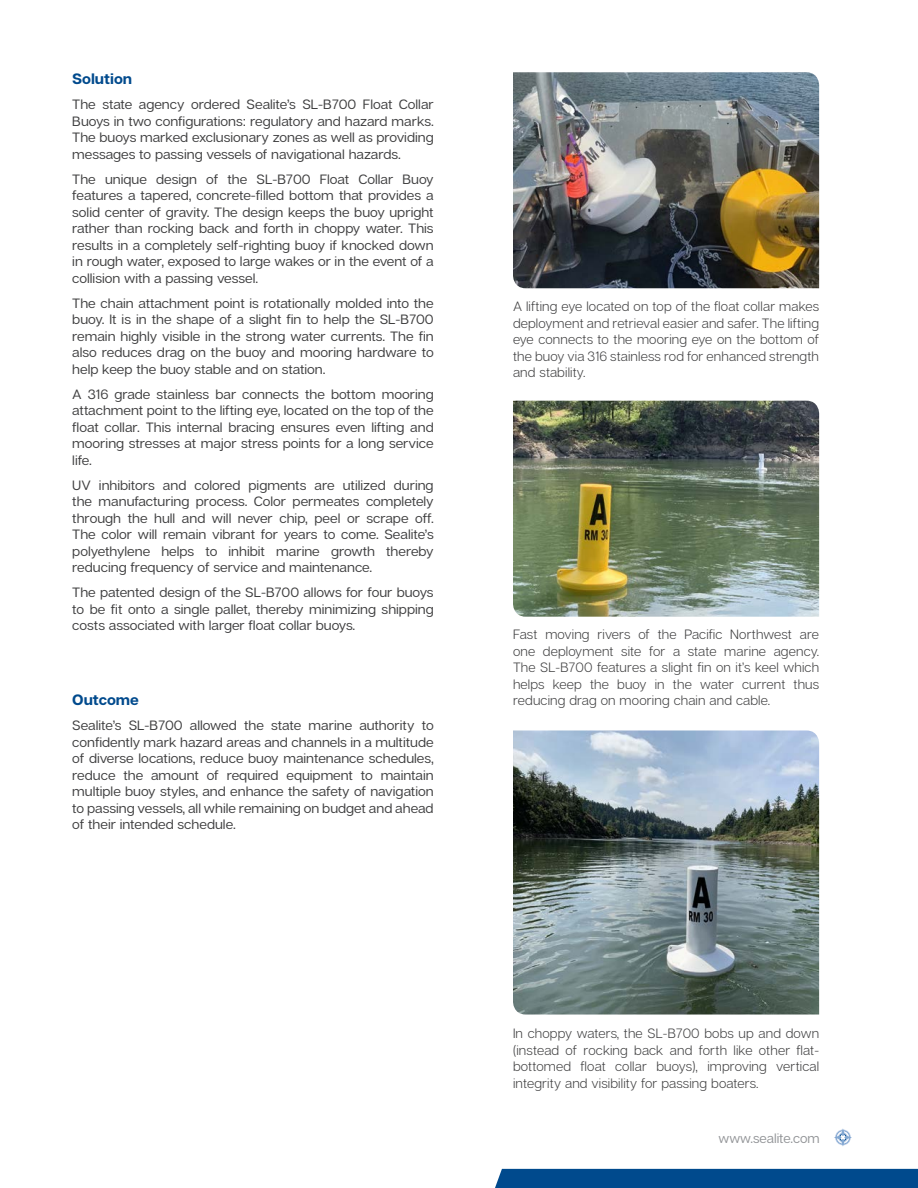
<style>
.page{position:relative;width:918px;height:1188px;background:#fff}
.page>*{position:absolute;margin:0;border:0;box-sizing:border-box;transform-origin:0 0}
.t1{font:700 15px "Articulat C Fv 2";color:#004a8d;scale:1.04 1}
.t2{font:13.5px/16.5px "Articulat C Fv 2 Text";color:#3e3e3f;text-align:justify;scale:1.04 1}
.Intro_Paragraph{font:300 13.5px/16.5px "Articulat C Fv 2";letter-spacing:.01em;color:#3e3e3f;text-align:justify}
.t3{font:13.5px "Articulat C Fv 2 Text";color:#939598}
</style>
<div class="page">
<div style="left:495px;top:1169px;width:423px;height:19px;background:#004a8d"></div>
<svg style="left:834px;top:1128px;width:18px;height:18px"></svg>
<img style="left:513px;top:401px;width:306px;height:216px">
<img style="left:513px;top:730px;width:306px;height:285px">
<img style="left:513px;top:72px;width:306px;height:216px">
<p class="t1" style="left:72px;top:70px;width:59px">Solution</p>
<p class="t2" style="left:72px;top:97px;width:349px">The state agency ordered Sealite’s SL-B700 Float Collar Buoys in two configurations: regulatory and hazard marks.<br>The buoys marked exclusionary zones as well as providing messages to passing vessels of navigational hazards.</p>
<p class="t2" style="left:72px;top:171px;width:349px">The unique design of the SL-B700 Float Collar Buoy features a tapered, concrete-filled bottom that provides a solid center of gravity. The design keeps the buoy upright rather than rocking back and forth in choppy water. This results in a completely self-righting buoy if knocked down in rough water, exposed to large wakes or in the event of a collision with a passing vessel.</p>
<p class="t2" style="left:72px;top:295px;width:349px">The chain attachment point is rotationally molded into the buoy. It is in the shape of a slight fin to help the SL-B700 remain highly visible in the strong water currents. The fin also reduces drag on the buoy and mooring hardware to help keep the buoy stable and on station.</p>
<p class="t2" style="left:72px;top:386px;width:349px">A 316 grade stainless bar connects the bottom mooring attachment point to the lifting eye, located on the top of the float collar. This internal bracing ensures even lifting and mooring stresses at major stress points for a long service life.</p>
<p class="t2" style="left:72px;top:477px;width:349px">UV inhibitors and colored pigments are utilized during the manufacturing process. Color permeates completely through the hull and will never chip, peel or scrape off.<br>The color will remain vibrant for years to come. Sealite’s polyethylene helps to inhibit marine growth thereby reducing frequency of service and maintenance.</p>
<p class="t2" style="left:72px;top:585px;width:349px">The patented design of the SL-B700 allows for four buoys to be fit onto a single pallet, thereby minimizing shipping costs associated with larger float collar buoys.</p>
<p class="t1" style="left:72px;top:691px;width:66px">Outcome</p>
<p class="t2" style="left:72px;top:718px;width:349px">Sealite’s SL-B700 allowed the state marine authority to confidently mark hazard areas and channels in a multitude of diverse locations, reduce buoy maintenance schedules, reduce the amount of required equipment to maintain multiple buoy styles, and enhance the safety of navigation to passing vessels, all while remaining on budget and ahead of their intended schedule.</p>
<p class="Intro_Paragraph" style="left:513px;top:298px;width:308px">A lifting eye located on top of the float collar makes deployment and retrieval easier and safer. The lifting eye connects to the mooring eye on the bottom of the buoy via 316 stainless rod for enhanced strength and stability.</p>
<p class="Intro_Paragraph" style="left:513px;top:627px;width:308px">Fast moving rivers of the Pacific Northwest are one deployment site for a state marine agency.<br>The SL-B700 features a slight fin on it’s keel which helps keep the buoy in the water current thus reducing drag on mooring chain and cable.</p>
<p class="Intro_Paragraph" style="left:513px;top:1026px;width:308px">In choppy waters, the SL-B700 bobs up and down (instead of rocking back and forth like other flat&shy;bottomed float collar buoys), improving vertical integrity and visibility for passing boaters.</p>
<p class="t3" style="left:719px;top:1130px;width:103px">www.sealite.com</p>
</div>
